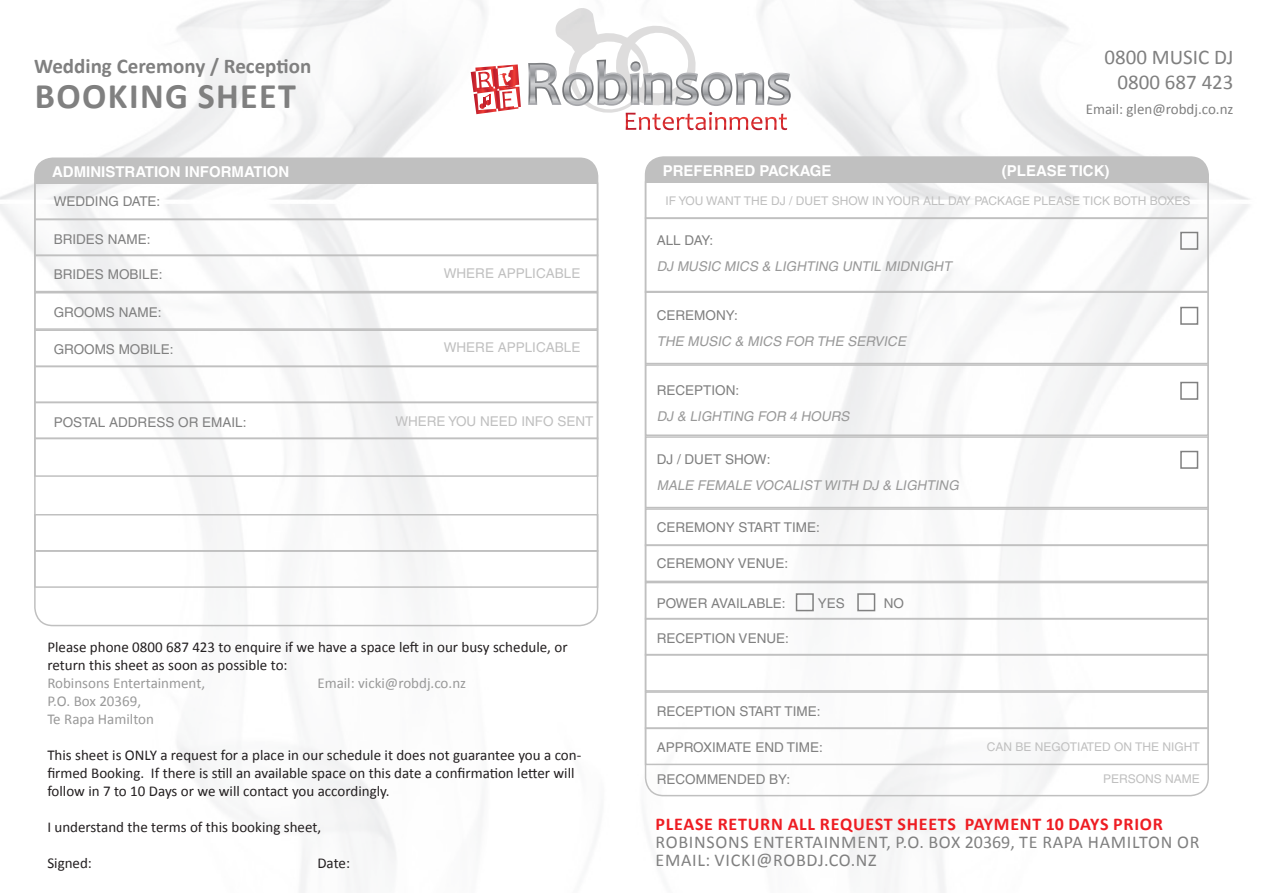
<style>
.page{position:relative;width:1263px;height:893px;background:#fff}
.page>*{position:absolute;margin:0;border:0;box-sizing:border-box;transform-origin:0 0}
.t1{font:700 36px "Calibri";letter-spacing:.04em;color:#808080}
.t2{font:700 21px "Calibri";color:#808080}
.t3{font:21px "Calibri";color:#808080}
.t4{font:18px/18px "Calibri";letter-spacing:.04em;color:#808080}
.t5{font:700 18px "Calibri";letter-spacing:.04em;color:#ee1d23}
.t6{font:15px/18px "Calibri";color:#231f20}
.t7{font:700 15px "Helvetica";color:#fff}
.t8{font:15px/18px "Calibri";color:#999}
.t9{font:15px "Calibri";color:#808080}
.t10{font:13.5px "Helvetica";color:#808080}
.t11{font:italic 13.5px "Helvetica";color:#999}
.t12{font:13.5px "Helvetica";color:#c0c0c0}
.t13{font:12px "Helvetica";color:#c0c0c0}
.s1{color:#999}
</style>
<div class="page">
<svg style="left:528px;top:8px;width:263px;height:122px"></svg>
<svg style="left:471px;top:64px;width:50px;height:50px"></svg>
<div style="left:35px;top:158px;width:562px;height:25px;background:#c0c0c0"></div>
<div style="left:34px;top:182px;width:564px;height:38px;border:2px solid #c0c0c0"></div>
<div style="left:34px;top:218px;width:564px;height:38px;border:2px solid #c0c0c0"></div>
<div style="left:34px;top:254px;width:564px;height:38px;border:2px solid #c0c0c0"></div>
<div style="left:34px;top:292px;width:564px;height:38px;border:2px solid #c0c0c0"></div>
<div style="left:34px;top:329px;width:564px;height:38px;border:2px solid #c0c0c0"></div>
<div style="left:34px;top:365px;width:564px;height:38px;border:2px solid #c0c0c0"></div>
<div style="left:34px;top:401px;width:564px;height:38px;border:2px solid #c0c0c0"></div>
<div style="left:34px;top:437px;width:564px;height:40px;border:2px solid #c0c0c0"></div>
<div style="left:34px;top:514px;width:564px;height:38px;border:2px solid #c0c0c0"></div>
<div style="left:34px;top:550px;width:564px;height:38px;border:2px solid #c0c0c0"></div>
<div style="left:645px;top:157px;width:563px;height:25px;background:#c0c0c0"></div>
<div style="left:645px;top:181px;width:564px;height:38px;border:2px solid #c0c0c0"></div>
<div style="left:645px;top:217px;width:564px;height:76px;border:2px solid #c0c0c0"></div>
<div style="left:645px;top:291px;width:564px;height:73px;border:2px solid #c0c0c0"></div>
<div style="left:645px;top:364px;width:564px;height:72px;border:2px solid #c0c0c0"></div>
<div style="left:645px;top:436px;width:564px;height:72px;border:2px solid #c0c0c0"></div>
<div style="left:645px;top:508px;width:564px;height:38px;border:2px solid #c0c0c0"></div>
<div style="left:645px;top:544px;width:564px;height:38px;border:2px solid #c0c0c0"></div>
<div style="left:645px;top:582px;width:564px;height:38px;border:2px solid #c0c0c0"></div>
<div style="left:645px;top:618px;width:564px;height:38px;border:2px solid #c0c0c0"></div>
<div style="left:645px;top:654px;width:564px;height:38px;border:2px solid #c0c0c0"></div>
<div style="left:645px;top:691px;width:564px;height:38px;border:2px solid #c0c0c0"></div>
<div style="left:645px;top:727px;width:564px;height:38px;border:2px solid #c0c0c0"></div>
<div style="left:1180px;top:232px;width:18px;height:18px;border:2px solid #808080"></div>
<div style="left:1180px;top:307px;width:18px;height:18px;border:2px solid #808080"></div>
<div style="left:1180px;top:382px;width:18px;height:18px;border:2px solid #808080"></div>
<div style="left:1180px;top:451px;width:18px;height:18px;border:2px solid #808080"></div>
<div style="left:796px;top:593px;width:18px;height:18px;border:2px solid #808080"></div>
<div style="left:857px;top:593px;width:18px;height:18px;border:2px solid #808080"></div>
<p class="t2" style="left:34px;top:53px;width:279px">Wedding Ceremony / Reception</p>
<p class="t1" style="left:35px;top:74px;width:263px">BOOKING SHEET</p>
<p class="t3" style="left:1104px;top:43px;width:131px">0800 MUSIC DJ</p>
<p class="t3" style="left:1117px;top:69px;width:117px">0800 687 423</p>
<p class="t9" style="left:1086px;top:100px;width:149px">Email: glen@robdj.co.nz</p>
<p class="t7" style="left:52px;top:163px;width:239px">ADMINISTRATION INFORMATION</p>
<p class="t7" style="left:663px;top:161px;width:170px">PREFERRED PACKAGE</p>
<p class="t7" style="left:1002px;top:161px;width:109px">(PLEASE TICK)</p>
<p class="t13" style="left:665px;top:194px;width:526px">IF YOU WANT THE DJ / DUET SHOW IN YOUR ALL DAY PACKAGE PLEASE TICK BOTH BOXES</p>
<p class="t10" style="left:657px;top:233px;width:58px">ALL DAY:</p>
<p class="t11" style="left:657px;top:258px;width:299px">DJ MUSIC MICS &amp; LIGHTING UNTIL MIDNIGHT</p>
<p class="t10" style="left:54px;top:194px;width:108px">WEDDING DATE:</p>
<p class="t10" style="left:54px;top:231px;width:98px">BRIDES NAME:</p>
<p class="t12" style="left:444px;top:266px;width:138px">WHERE APPLICABLE</p>
<p class="t10" style="left:54px;top:266px;width:110px">BRIDES MOBILE:</p>
<p class="t10" style="left:54px;top:304px;width:109px">GROOMS NAME:</p>
<p class="t10" style="left:54px;top:341px;width:121px">GROOMS MOBILE:</p>
<p class="t12" style="left:444px;top:339px;width:138px">WHERE APPLICABLE</p>
<p class="t10" style="left:54px;top:414px;width:194px">POSTAL ADDRESS OR EMAIL:</p>
<p class="t12" style="left:395px;top:414px;width:199px">WHERE YOU NEED INFO SENT</p>
<p class="t6" style="left:47px;top:638px;width:522px">Please phone 0800 687 423 to enquire if we have a space left in our busy schedule, or return this sheet as soon as possible to:<br><span class="s1">Robinsons Entertainment,</span></p>
<p class="t8" style="left:317px;top:674px;width:150px">Email: vicki@robdj.co.nz</p>
<p class="t8" style="left:47px;top:692px;width:108px">P.O. Box 20369,<br>Te Rapa Hamilton</p>
<p class="t6" style="left:47px;top:746px;width:535px">This sheet is ONLY a request for a place in our schedule it does not guarantee you a con&shy;firmed Booking. If there is still an available space on this date a confirmation letter will follow in 7 to 10 Days or we will contact you accordingly.</p>
<p class="t6" style="left:47px;top:818px;width:275px">I understand the terms of this booking sheet,</p>
<p class="t6" style="left:47px;top:854px;width:46px">Signed:</p>
<p class="t6" style="left:317px;top:854px;width:34px">Date:</p>
<p class="t10" style="left:657px;top:308px;width:82px">CEREMONY:</p>
<p class="t11" style="left:657px;top:333px;width:253px">THE MUSIC &amp; MICS FOR THE SERVICE</p>
<p class="t10" style="left:657px;top:383px;width:84px">RECEPTION:</p>
<p class="t11" style="left:657px;top:408px;width:197px">DJ &amp; LIGHTING FOR 4 HOURS</p>
<p class="t10" style="left:657px;top:452px;width:115px">DJ / DUET SHOW:</p>
<p class="t11" style="left:657px;top:477px;width:306px">MALE FEMALE VOCALIST WITH DJ &amp; LIGHTING</p>
<p class="t10" style="left:657px;top:519px;width:165px">CEREMONY START TIME:</p>
<p class="t10" style="left:657px;top:555px;width:133px">CEREMONY VENUE:</p>
<p class="t10" style="left:657px;top:596px;width:130px">POWER AVAILABLE:</p>
<p class="t10" style="left:818px;top:596px;width:29px">YES</p>
<p class="t10" style="left:884px;top:596px;width:22px">NO</p>
<p class="t10" style="left:657px;top:630px;width:134px">RECEPTION VENUE:</p>
<p class="t10" style="left:657px;top:704px;width:165px">RECEPTION START TIME:</p>
<p class="t10" style="left:657px;top:740px;width:168px">APPROXIMATE END TIME:</p>
<p class="t13" style="left:987px;top:740px;width:214px">CAN BE NEGOTIATED ON THE NIGHT</p>
<p class="t10" style="left:657px;top:771px;width:135px">RECOMMENDED BY:</p>
<p class="t13" style="left:1103px;top:771px;width:98px">PERSONS NAME</p>
<p class="t5" style="left:655px;top:813px;width:509px">PLEASE RETURN ALL REQUEST SHEETS PAYMENT 10 DAYS PRIOR</p>
<p class="t4" style="left:655px;top:833px;width:545px">ROBINSONS ENTERTAINMENT, P.O. BOX 20369, TE RAPA HAMILTON OR<br>EMAIL: VICKI@ROBDJ.CO.NZ</p>
</div>
